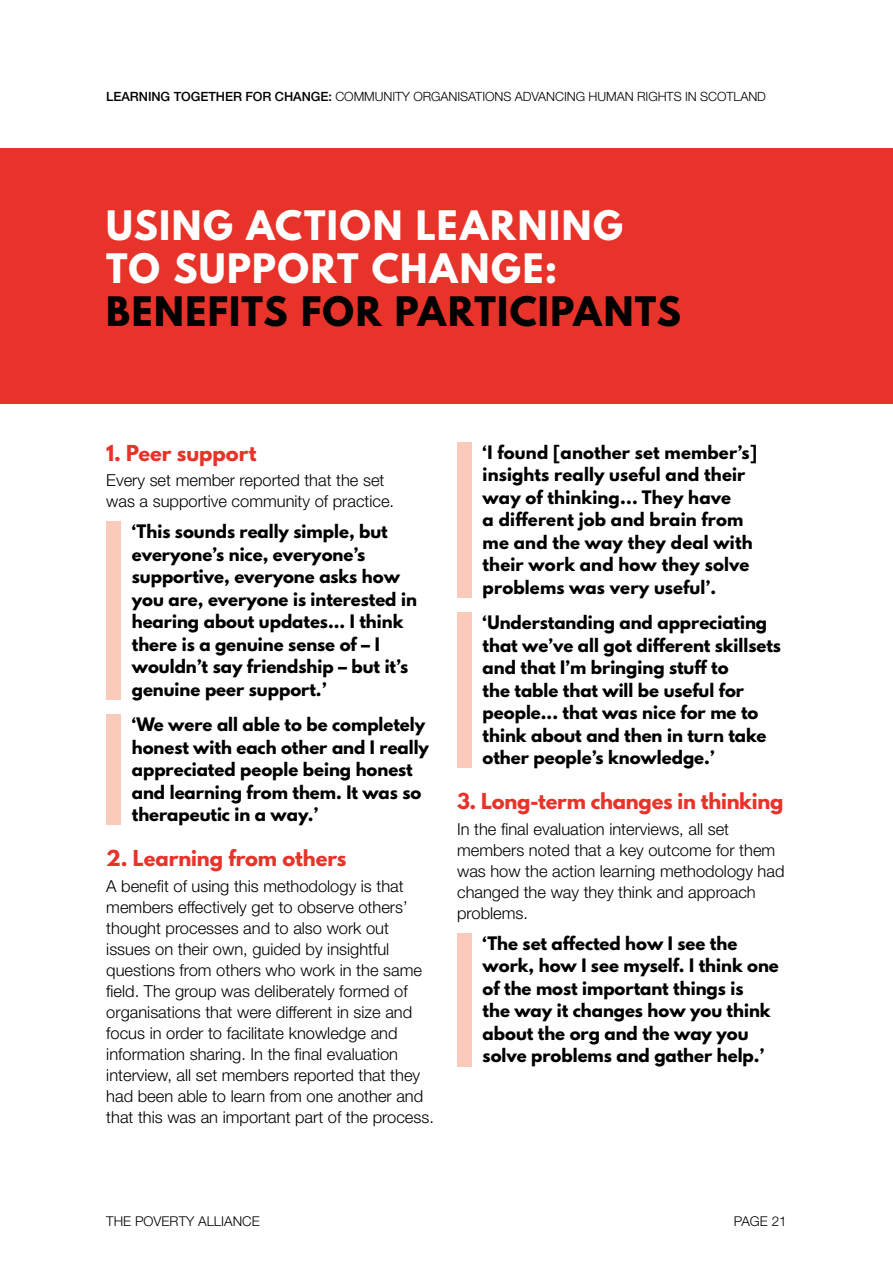
<style>
.page{position:relative;width:893px;height:1263px;background:#fff}
.page>*{position:absolute;margin:0;border:0;box-sizing:border-box;transform-origin:0 0}
.t1{font:700 36px/43.2px "League Spartan";letter-spacing:.045em;color:#fff}
.t2{font:700 36px "League Spartan";letter-spacing:.035em;color:#000}
.t3{font:700 19.5px "League Spartan";letter-spacing:-.01em;color:#e7332a}
.t4{font:700 16.5px/22.5px "League Spartan";color:#000}
.t5{font:300 16.5px/21px "Helvetica Neue LT";color:#000}
.t6{font:300 13.5px "Helvetica Neue LT";color:#000}
.t7{font:300 12.75px "Helvetica Neue LT";letter-spacing:-.005em;color:#000}
.s1{font-weight:500}
</style>
<div class="page">
<div style="left:0;top:149px;width:893px;height:255px;background:#e7332a"></div>
<div style="left:106px;top:522px;width:15px;height:178px;background:#facbba"></div>
<div style="left:106px;top:714px;width:15px;height:111px;background:#facbba"></div>
<div style="left:457px;top:442px;width:15px;height:156px;background:#facbba"></div>
<div style="left:457px;top:612px;width:15px;height:156px;background:#facbba"></div>
<div style="left:457px;top:933px;width:15px;height:133px;background:#facbba"></div>
<p class="t7" style="left:106px;top:89px;width:661px"><span class="s1">LEARNING TOGETHER FOR CHANGE:</span> COMMUNITY ORGANISATIONS ADVANCING HUMAN RIGHTS IN SCOTLAND</p>
<h1 class="t1" style="left:106px;top:203px;width:518px">USING ACTION LEARNING<br>TO SUPPORT CHANGE:</h1>
<h1 class="t2" style="left:106px;top:283px;width:576px">BENEFITS FOR PARTICIPANTS</h1>
<p class="t3" style="left:106px;top:438px;width:152px">1. Peer support</p>
<p class="t5" style="left:106px;top:470px;width:289px">Every set member reported that the set was a supportive community of practice.</p>
<p class="t4" style="left:132px;top:520px;width:287px">‘This sounds really simple, but everyone’s nice, everyone’s supportive, everyone asks how you are, everyone is interested in hearing about updates... I think there is a genuine sense of – I wouldn’t say friendship – but it’s genuine peer support.’</p>
<p class="t4" style="left:132px;top:713px;width:299px">‘We were all able to be completely honest with each other and I really appreciated people being honest and learning from them. It was so therapeutic in a way.’</p>
<p class="t3" style="left:106px;top:843px;width:242px">2. Learning from others</p>
<p class="t5" style="left:106px;top:875px;width:329px">A benefit of using this methodology is that members effectively get to observe others’ thought processes and to also work out issues on their own, guided by insightful questions from others who work in the same field. The group was deliberately formed of organisations that were different in size and focus in order to facilitate knowledge and information sharing. In the final evaluation interview, all set members reported that they had been able to learn from one another and that this was an important part of the process.</p>
<p class="t4" style="left:483px;top:441px;width:276px">‘I found [another set member’s] insights really useful and their way of thinking... They have<br>a different job and brain from me and the way they deal with their work and how they solve problems was very useful’.</p>
<p class="t4" style="left:483px;top:611px;width:300px">‘Understanding and appreciating that we’ve all got different skillsets and that I’m bringing stuff to<br>the table that will be useful for people... that was nice for me to think about and then in turn take other people’s knowledge.’</p>
<p class="t3" style="left:457px;top:786px;width:328px">3. Long-term changes in thinking</p>
<p class="t5" style="left:457px;top:818px;width:329px">In the final evaluation interviews, all set members noted that a key outcome for them was how the action learning methodology had changed the way they think and approach problems.</p>
<p class="t4" style="left:483px;top:931px;width:298px">‘The set affected how I see the work, how I see myself. I think one of the most important things is<br>the way it changes how you think about the org and the way you solve problems and gather help.’</p>
<p class="t6" style="left:106px;top:1213px;width:155px">THE POVERTY ALLIANCE</p>
<p class="t6" style="left:734px;top:1213px;width:54px">PAGE 21</p>
</div>
